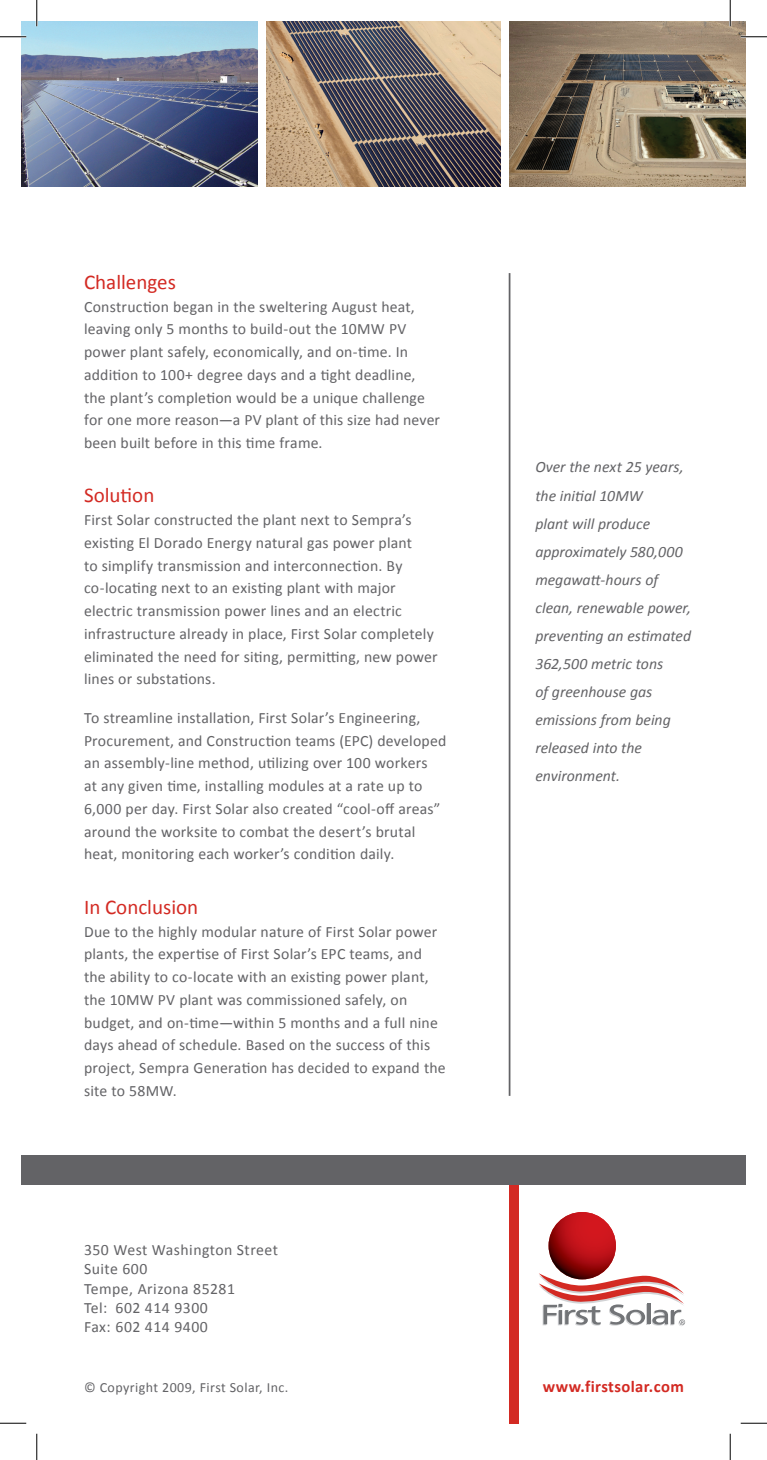
<style>
.page{position:relative;width:767px;height:1460px;background:#fff}
.page>*{position:absolute;margin:0;border:0;box-sizing:border-box;transform-origin:0 0}
.t1{font:21px "Calibri";color:#d32a23}
.t2{font:700 16.62px "Calibri";letter-spacing:.025em;color:#d32a23}
.t3{font:15.75px/22.8px "Calibri";letter-spacing:.01em;color:#636366}
.t4{font:italic 15.75px/28px "Calibri";color:#636366}
.t5{font:15.75px/19.2px "Calibri";letter-spacing:.03em;color:#636366}
.t6{font:14px "Calibri";letter-spacing:.03em;color:#636366}
</style>
<div class="page">
<div style="left:509px;top:1172px;width:10px;height:251px;background:#d32a23"></div>
<div style="left:21px;top:1155px;width:725px;height:30px;background:#636366"></div>
<img style="left:509px;top:21px;width:237px;height:165px">
<img style="left:267px;top:21px;width:233px;height:165px">
<hr style="left:508px;top:273px;width:2px;height:823px;background:#636366">
<img style="left:548px;top:1212px;width:68px;height:67px;border-radius:34px">
<svg style="left:539px;top:1273px;width:146px;height:53px"></svg>
<img style="left:21px;top:21px;width:236px;height:165px">
<hr style="left:0;top:36px;width:26px;height:2px;background:#fff">
<hr style="left:740px;top:36px;width:26px;height:2px;background:#fff">
<hr style="left:36px;top:0;width:2px;height:26px;background:#fff">
<hr style="left:729px;top:0;width:2px;height:26px;background:#fff">
<svg style="left:0;top:36px;width:26px;height:1px"></svg>
<svg style="left:740px;top:36px;width:26px;height:1px"></svg>
<svg style="left:0;top:1422px;width:26px;height:1px"></svg>
<svg style="left:740px;top:1422px;width:26px;height:1px"></svg>
<svg style="left:36px;top:0;width:1px;height:26px"></svg>
<svg style="left:36px;top:1433px;width:1px;height:27px"></svg>
<svg style="left:729px;top:0;width:1px;height:26px"></svg>
<svg style="left:729px;top:1433px;width:1px;height:27px"></svg>
<h1 class="t1" style="left:84px;top:269px;width:93px">Challenges</h1>
<p class="t3" style="left:84px;top:294px;width:357px">Construction began in the sweltering August heat, leaving only 5 months to build-out the 10MW PV power plant safely, economically, and on-time. In addition to 100+ degree days and a tight deadline, the plant’s completion would be a unique challenge for one more reason—a PV plant of this size had never been built before in this time frame.</p>
<h1 class="t1" style="left:84px;top:482px;width:72px">Solution</h1>
<p class="t3" style="left:84px;top:508px;width:355px">First Solar constructed the plant next to Sempra’s existing El Dorado Energy natural gas power plant<br>to simplify transmission and interconnection. By co-locating next to an existing plant with major electric transmission power lines and an electric infrastructure already in place, First Solar completely eliminated the need for siting, permitting, new power lines or substations.</p>
<p class="t3" style="left:84px;top:705px;width:364px">To streamline installation, First Solar’s Engineering, Procurement, and Construction teams (EPC) developed an assembly-line method, utilizing over 100 workers<br>at any given time, installing modules at a rate up to 6,000 per day. First Solar also created “cool-off areas” around the worksite to combat the desert’s brutal heat, monitoring each worker’s condition daily.</p>
<h1 class="t1" style="left:84px;top:894px;width:116px">In Conclusion</h1>
<p class="t3" style="left:84px;top:919px;width:363px">Due to the highly modular nature of First Solar power plants, the expertise of First Solar’s EPC teams, and the ability to co-locate with an existing power plant, the 10MW PV plant was commissioned safely, on budget, and on-time—within 5 months and a full nine days ahead of schedule. Based on the success of this project, Sempra Generation has decided to expand the site to 58MW.</p>
<p class="t5" style="left:84px;top:1239px;width:195px">350 West Washington Street<br>Suite 600<br>Tempe, Arizona 85281<br>Tel: 602 414 9300<br>Fax: 602 414 9400</p>
<p class="t6" style="left:84px;top:1378px;width:206px">© Copyright 2009, First Solar, Inc.</p>
<p class="t4" style="left:535px;top:452px;width:157px">Over the next 25 years, the initial 10MW<br>plant will produce approximately 580,000 megawatt-hours of clean, renewable power, preventing an estimated<br>362,500 metric tons<br>of greenhouse gas emissions from being released into the environment.</p>
<p class="t2" style="left:542px;top:1375px;width:142px">www.firstsolar.com</p>
</div>
